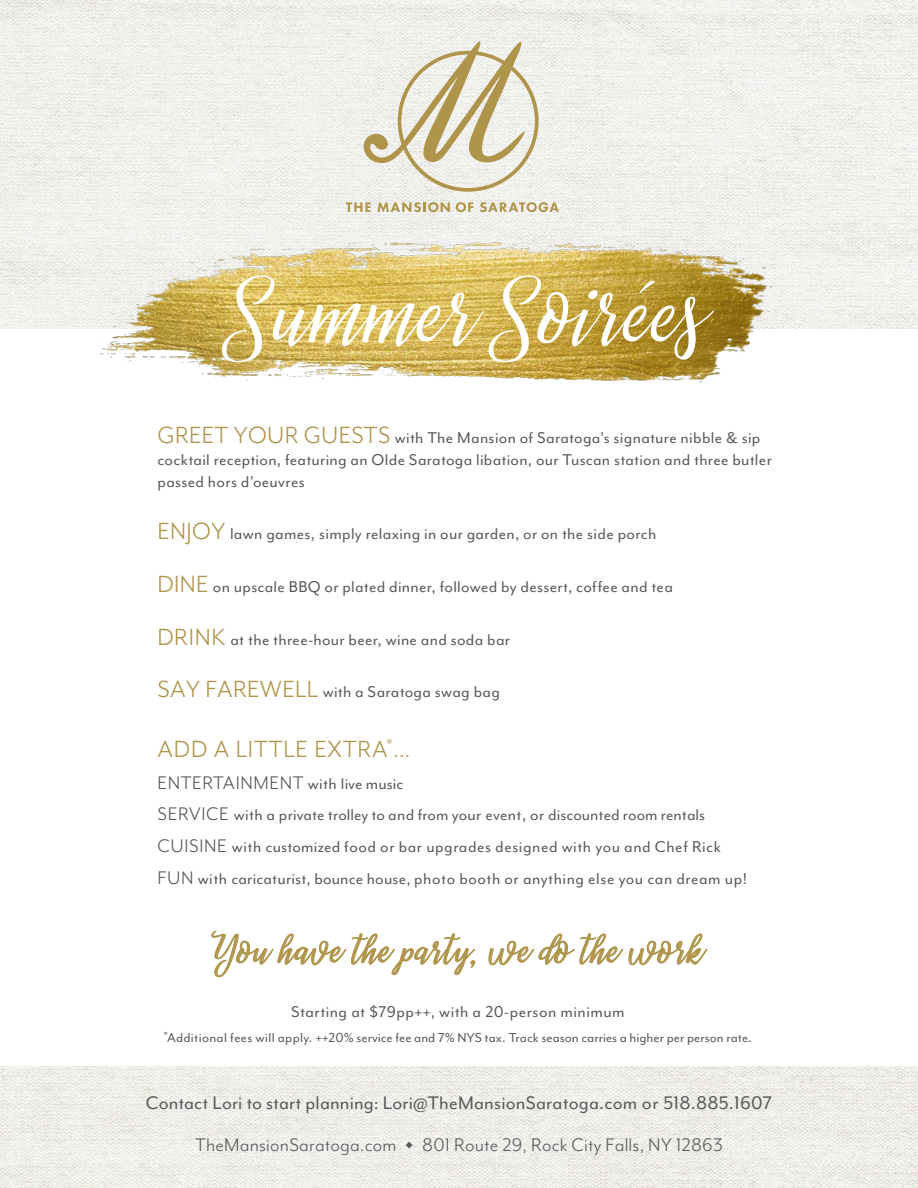
<style>
.page{position:relative;width:918px;height:1188px;background:#fff}
.page>*{position:absolute;margin:0;border:0;box-sizing:border-box;transform-origin:0 0}
.t1{font:italic 87.75px "Priscilla Script";color:#fff}
.t2{font:italic 37.35px "Priscilla Script";color:#af944b}
.t3{font:27px "Mr Eaves Mod OT";letter-spacing:.03em;color:#af944b}
.t4{font:21px "Mr Eaves Mod OT";letter-spacing:.01em;color:#57585a}
.t5{font:21px "Mr Eaves Mod OT";letter-spacing:.01em;color:#57585a}
.t6{font:21px "Mr Eaves Mod OT";letter-spacing:.03em;color:#57585a}
.t7{font:18px/21.6px "Mr Eaves Mod OT";letter-spacing:.02em;color:#57585a}
.t8{font:18px "Mr Eaves Mod OT";color:#57585a}
.t9{font:15px "Mr Eaves Mod OT";color:#57585a}
.s1{font-size:27px;color:#af944b}
.s2{font-size:18px}
.s3{font-size:21px}
</style>
<div class="page">
<img style="left:0;top:0;width:918px;height:328px">
<img style="left:0;top:1066px;width:918px;height:122px">
<svg style="left:363px;top:32px;width:176px;height:160px"></svg>
<svg style="left:346px;top:202px;width:25px;height:5px"></svg>
<svg style="left:377px;top:202px;width:73px;height:5px"></svg>
<svg style="left:456px;top:202px;width:17px;height:5px"></svg>
<svg style="left:480px;top:202px;width:79px;height:5px"></svg>
<svg style="left:211px;top:931px;width:264px;height:46px"></svg>
<svg style="left:489px;top:934px;width:134px;height:31px"></svg>
<svg style="left:629px;top:934px;width:78px;height:31px"></svg>
<img style="left:72px;top:207px;width:738px;height:176px">
<svg style="left:406px;top:1141px;width:7px;height:7px"></svg>
<p class="t1" style="left:222px;top:246px;width:486px">SummerSoirées</p>
<p class="t7" style="left:158px;top:427px;width:616px"><span class="s1">GREET YOUR GUESTS</span> with The Mansion of Saratoga’s signature nibble &amp; sip cocktail reception, featuring an Olde Saratoga libation, our Tuscan station and three butler passed hors d’oeuvres</p>
<p class="t7" style="left:158px;top:523px;width:500px"><span class="s1">ENJOY</span> lawn games, simply relaxing in our garden, or on the side porch</p>
<p class="t7" style="left:158px;top:576px;width:517px"><span class="s1">DINE</span> on upscale BBQ or plated dinner, followed by dessert, coffee and tea</p>
<p class="t7" style="left:158px;top:629px;width:354px"><span class="s1">DRINK</span> at the three-hour beer, wine and soda bar</p>
<p class="t7" style="left:158px;top:681px;width:344px"><span class="s1">SAY FAREWELL</span> with a Saratoga swag bag</p>
<p class="t3" style="left:158px;top:734px;width:254px">ADD A LITTLE EXTRA<sup>*</sup>…</p>
<p class="t6" style="left:158px;top:771px;width:247px">ENTERTAINMENT <span class="s2">with live music</span></p>
<p class="t8" style="left:158px;top:805px;width:549px"><span class="s3">SERVICE</span> with a private trolley to and from your event, or discounted room rentals</p>
<p class="t7" style="left:158px;top:836px;width:565px"><span class="s3">CUISINE</span> with customized food or bar upgrades designed with you and Chef Rick</p>
<p class="t7" style="left:158px;top:868px;width:591px"><span class="s3">FUN</span> with caricaturist, bounce house, photo booth or anything else you can dream up!</p>
<p class="t2" style="left:204px;top:922px;width:513px">Y ouhavethep arty,wedothework</p>
<p class="t7" style="left:291px;top:1001px;width:335px">Starting at $79pp++, with a 20-person minimum</p>
<p class="t9" style="left:164px;top:1030px;width:589px"><sup>*</sup>Additional fees will apply. ++20% service fee and 7% NYS tax. Track season carries a higher per person rate.</p>
<p class="t4" style="left:146px;top:1091px;width:628px">Contact Lori to start planning: Lori@TheMansionSaratoga.com or 518.885.1607</p>
<p class="t5" style="left:195px;top:1133px;width:529px">TheMansionSaratoga.com 801 Route 29, Rock City Falls, NY 12863</p>
</div>
